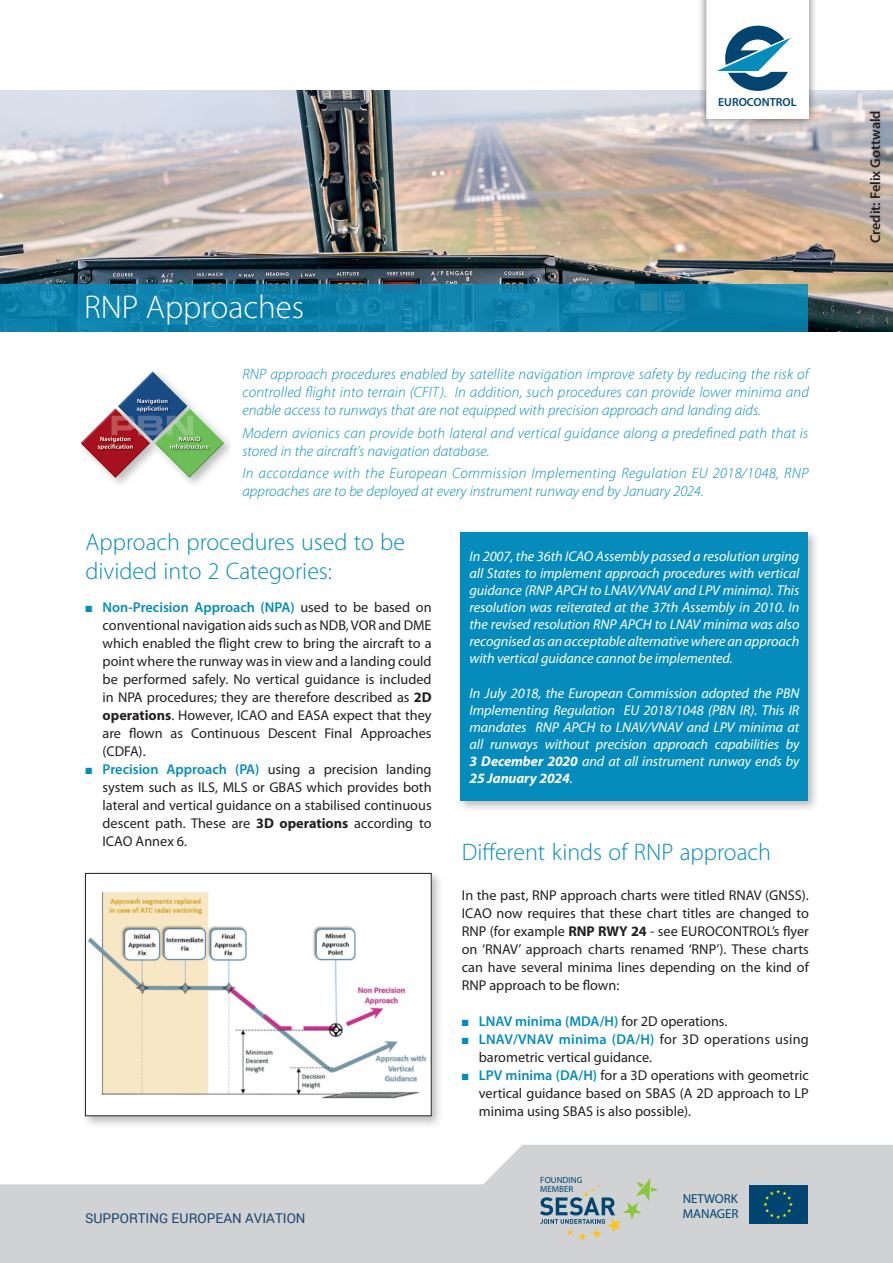
<style>
.page{position:relative;width:893px;height:1263px;background:#fff}
.page>*{position:absolute;margin:0;border:0;box-sizing:border-box;transform-origin:0 0}
.t1{font:300 33px "Myriad Pro";color:#fff}
.t2{font:300 24px/28.8px "Myriad Pro";color:#068cbc}
.t3{font:italic 300 15px/18px "Myriad Pro";letter-spacing:.005em;color:#068cbc}
.t4{font:14.25px/18px "Myriad Pro";color:#231f20;text-align:justify}
.t5{font:italic 14.25px/17.1px "Myriad Pro";letter-spacing:-.005em;color:#fff;text-align:justify}
.t6{font:600 14.25px "Myriad Pro";color:#068cbc}
.t7{font:600 14.25px "Myriad Pro";color:#231f20}
.t8{font:13.5px "Roboto";color:#1a476f}
.t9{font:12.9px/14.9px "Myriad Pro";color:#024570}
.t10{font:600 11.7px "Myriad Pro";color:#024570}
.t11{font:9px/9px "Myriad Pro";color:#024570}
.s1{color:#068cbc}
.s2{font-weight:600;color:#068cbc}
.s3{font-weight:700}
.s4{font-weight:400;color:#231f20}
</style>
<div class="page">
<div style="left:457px;top:528px;width:364px;height:286px;background:#231f20;opacity:.3"></div>
<div style="left:461px;top:532px;width:347px;height:269px;background:#068cbc"></div>
<img style="left:0;top:90px;width:893px;height:242px">
<svg style="left:0;top:284px;width:808px;height:48px;background:#0e81ab"></svg>
<div style="left:698px;top:0;width:119px;height:128px;background:#231f20;opacity:.7"></div>
<svg style="left:707px;top:0;width:102px;height:118px"></svg>
<div style="left:79px;top:370px;width:146px;height:74px;background:#fff;opacity:.3"></div>
<div style="left:80px;top:405px;width:146px;height:74px;background:#231f20;opacity:.3"></div>
<div style="left:81px;top:869px;width:363px;height:260px;background:#231f20;opacity:.3"></div>
<img style="left:87px;top:875px;width:343px;height:239px">
<div style="left:85px;top:873px;width:347px;height:243px;border:1px solid #231f20"></div>
<svg style="left:0;top:1145px;width:893px;height:118px;fill:#d1d2d4"></svg>
<svg style="left:540px;top:1178px;width:118px;height:63px;background:#b9c1bf"></svg>
<div style="left:749px;top:1185px;width:58px;height:39px;background:#024570"></div>
<svg style="left:763px;top:1189px;width:30px;height:30px"></svg>
<h1 class="t1" style="left:84px;top:289px;width:221px">RNP Approaches</h1>
<p class="t10" style="left:718px;top:96px;width:80px">EUROCONTROL</p>
<p class="t3" style="left:242px;top:366px;width:568px;text-align:justify">RNP approach procedures enabled by satellite navigation improve safety by reducing the risk of controlled flight into terrain (CFIT). In addition, such procedures can provide lower minima and enable access to runways that are not equipped with precision approach and landing aids.</p>
<p class="t3" style="left:242px;top:424px;width:567px">Modern avionics can provide both lateral and vertical guidance along a predefined path that is stored in the aircraft’s navigation database.</p>
<p class="t3" style="left:242px;top:464px;width:568px">In accordance with the European Commission Implementing Regulation EU 2018/1048, RNP approaches are to be deployed at every instrument runway end by January 2024.</p>
<h2 class="t2" style="left:86px;top:528px;width:321px">Approach procedures used to be divided into 2 Categories:</h2>
<p class="t4" style="left:103px;top:599px;width:331px;text-indent:-17px"><span class="s1">■</span> <span class="s2">Non-Precision Approach (NPA)</span> used to be based on conventional navigation aids such as NDB, VOR and DME which enabled the flight crew to bring the aircraft to a point where the runway was in view and a landing could be performed safely. No vertical guidance is included in NPA procedures; they are therefore described as <span class="s3">2D operations</span>. However, ICAO and EASA expect that they are flown as Continuous Descent Final Approaches (CDFA).</p>
<p class="t4" style="left:103px;top:761px;width:331px;text-indent:-17px"><span class="s1">■</span> <span class="s2">Precision Approach (PA)</span> using a precision landing system such as ILS, MLS or GBAS which provides both lateral and vertical guidance on a stabilised continuous descent path. These are <span class="s3">3D operations</span> according to ICAO Annex 6.</p>
<p class="t8" style="left:85px;top:1209px;width:222px">SUPPORTING EUROPEAN AVIATION</p>
<p class="t5" style="left:469px;top:547px;width:331px">In 2007, the 36th ICAO Assembly passed a resolution urging all States to implement approach procedures with vertical guidance (RNP APCH to LNAV/VNAV and LPV minima). This resolution was reiterated at the 37th Assembly in 2010. In the revised resolution RNP APCH to LNAV minima was also recognised as an acceptable alternative where an approach with vertical guidance cannot be implemented.</p>
<p class="t5" style="left:469px;top:684px;width:331px">In July 2018, the European Commission adopted the PBN Implementing Regulation EU 2018/1048 (PBN IR). This IR mandates RNP APCH to LNAV/VNAV and LPV minima at all runways without precision approach capabilities by <span class="s3">3 December 2020</span> and at all instrument runway ends by <span class="s3">25 January 2024</span>.</p>
<h2 class="t2" style="left:462px;top:838px;width:311px">Different kinds of RNP approach</h2>
<p class="t4" style="left:462px;top:887px;width:348px">In the past, RNP approach charts were titled RNAV (GNSS).<br>ICAO now requires that these chart titles are changed to RNP (for example <span class="s3">RNP RWY 24</span> - see EUROCONTROL’s flyer on ‘RNAV’ approach charts renamed ‘RNP’). These charts can have several minima lines depending on the kind of RNP approach to be flown:</p>
<p class="t6" style="left:462px;top:1013px;width:267px">■ LNAV minima (MDA/H) <span class="s4">for 2D operations.</span></p>
<p class="t4" style="left:479px;top:1031px;width:331px;text-indent:-17px"><span class="s1">■</span> <span class="s2">LNAV/VNAV minima (DA/H)</span> for 3D operations using barometric vertical guidance.</p>
<p class="t4" style="left:479px;top:1067px;width:332px;text-indent:-17px"><span class="s1">■</span> <span class="s2">LPV minima (DA/H)</span> for a 3D operations with geometric vertical guidance based on SBAS (A 2D approach to LP minima using SBAS is also possible).</p>
<p class="t11" style="left:540px;top:1176px;width:44px">FOUNDING<br>MEMBER</p>
<p class="t9" style="left:683px;top:1191px;width:57px">NETWORK<br>MANAGER</p>
<p class="t7" style="left:868px;top:243px;width:134px;rotate:-90deg">Credit: Felix Gottwald</p>
</div>
